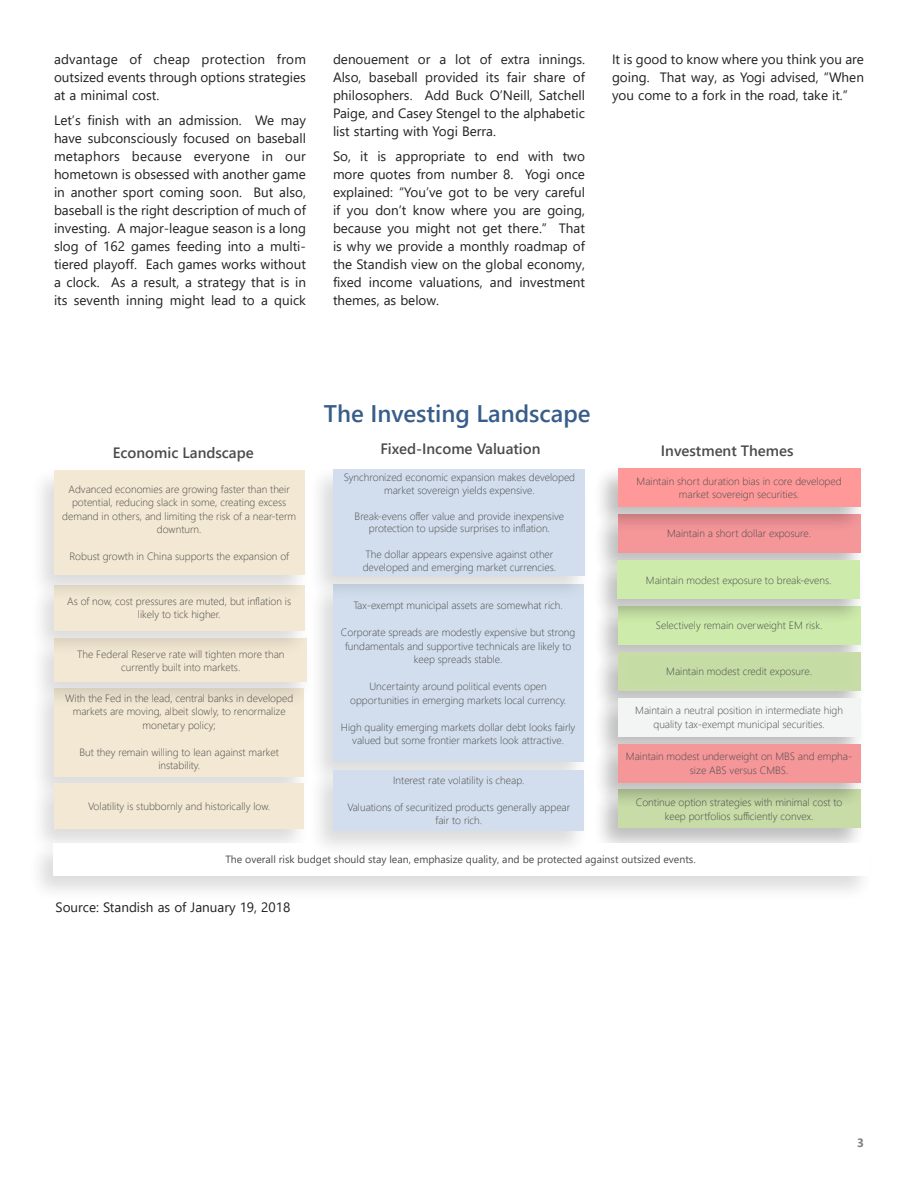
<style>
.page{position:relative;width:918px;height:1188px;background:#fff}
.page>*{position:absolute;margin:0;border:0;box-sizing:border-box;transform-origin:0 0}
.t1{font:600 24px "Segoe UI";color:#385d8a}
.t2{font:600 15px "Segoe UI";color:#4b4b4b}
.Body_Text{font:13.5px/18px "Segoe UI";color:#231f20;text-align:justify}
.t3{font:700 12px "Segoe UI";color:#808083}
.t4{font:300 10.5px/13.5px "Segoe UI";color:#4b4b4b;text-align:center}
.t5{font:10.5px "Segoe UI";color:#4b4b4b}
</style>
<div class="page">
<div style="left:593px;top:511px;width:273px;height:69px;background:#231f20;opacity:.16"></div>
<div style="left:618px;top:514px;width:242px;height:39px;background:#f59699"></div>
<div style="left:593px;top:786px;width:273px;height:69px;background:#231f20;opacity:.16"></div>
<div style="left:618px;top:790px;width:242px;height:38px;background:#c7dca6"></div>
<div style="left:593px;top:602px;width:273px;height:69px;background:#231f20;opacity:.16"></div>
<div style="left:618px;top:606px;width:242px;height:39px;background:#cdebab"></div>
<div style="left:593px;top:648px;width:273px;height:69px;background:#231f20;opacity:.16"></div>
<div style="left:618px;top:652px;width:242px;height:38px;background:#c7dca6"></div>
<div style="left:593px;top:694px;width:273px;height:69px;background:#231f20;opacity:.16"></div>
<div style="left:618px;top:698px;width:242px;height:38px;background:#f3f4f4"></div>
<div style="left:593px;top:740px;width:273px;height:69px;background:#231f20;opacity:.16"></div>
<div style="left:618px;top:744px;width:242px;height:38px;background:#f59699"></div>
<div style="left:593px;top:556px;width:273px;height:70px;background:#231f20;opacity:.16"></div>
<div style="left:617px;top:560px;width:243px;height:39px;background:#cdebab"></div>
<div style="left:308px;top:581px;width:281px;height:208px;background:#231f20;opacity:.16"></div>
<div style="left:333px;top:585px;width:250px;height:177px;background:#d2deed"></div>
<div style="left:29px;top:684px;width:281px;height:119px;background:#231f20;opacity:.16"></div>
<div style="left:54px;top:688px;width:250px;height:89px;background:#f2e8d3"></div>
<div style="left:30px;top:635px;width:283px;height:74px;background:#231f20;opacity:.16"></div>
<div style="left:54px;top:639px;width:253px;height:43px;background:#f2e8d3"></div>
<div style="left:29px;top:581px;width:281px;height:76px;background:#231f20;opacity:.16"></div>
<div style="left:54px;top:585px;width:250px;height:46px;background:#f2e8d3"></div>
<div style="left:29px;top:779px;width:281px;height:76px;background:#231f20;opacity:.16"></div>
<div style="left:54px;top:783px;width:250px;height:46px;background:#f2e8d3"></div>
<div style="left:28px;top:839px;width:846px;height:64px;background:#231f20;opacity:.16"></div>
<div style="left:53px;top:843px;width:815px;height:33px;background:#fff"></div>
<div style="left:593px;top:465px;width:273px;height:69px;background:#231f20;opacity:.16"></div>
<div style="left:618px;top:468px;width:242px;height:39px;background:#f99"></div>
<div style="left:308px;top:465px;width:282px;height:137px;background:#231f20;opacity:.16"></div>
<div style="left:333px;top:469px;width:252px;height:106px;background:#d2deed"></div>
<div style="left:308px;top:766px;width:281px;height:91px;background:#231f20;opacity:.16"></div>
<div style="left:333px;top:770px;width:250px;height:61px;background:#d2deed"></div>
<div style="left:29px;top:467px;width:281px;height:135px;background:#231f20;opacity:.16"></div>
<div style="left:54px;top:470px;width:250px;height:105px;background:#f2e8d3"></div>
<p class="Body_Text" style="left:54px;top:49px;width:254px">advantage of cheap protection from outsized events through options strategies at a minimal cost.</p>
<p class="Body_Text" style="left:54px;top:110px;width:254px">Let’s finish with an admission. We may have subconsciously focused on baseball metaphors because everyone in our hometown is obsessed with another game in another sport coming soon. But also, baseball is the right description of much of investing. A major-league season is a long slog of 162 games feeding into a multi&shy;tiered playoff. Each games works without a clock. As a result, a strategy that is in its seventh inning might lead to a quick</p>
<p class="Body_Text" style="left:333px;top:49px;width:254px">denouement or a lot of extra innings.<br>Also, baseball provided its fair share of philosophers. Add Buck O’Neill, Satchell Paige, and Casey Stengel to the alphabetic list starting with Yogi Berra.</p>
<p class="Body_Text" style="left:333px;top:146px;width:254px">So, it is appropriate to end with two more quotes from number 8. Yogi once explained: “You’ve got to be very careful if you don’t know where you are going, because you might not get there.” That is why we provide a monthly roadmap of the Standish view on the global economy, fixed income valuations, and investment themes, as below.</p>
<p class="Body_Text" style="left:612px;top:49px;width:254px">It is good to know where you think you are going. That way, as Yogi advised, “When you come to a fork in the road, take it.”</p>
<p class="t1" style="left:324px;top:391px;width:268px">The Investing Landscape</p>
<p class="t2" style="left:113px;top:438px;width:143px">Economic Landscape</p>
<p class="t2" style="left:380px;top:435px;width:162px">Fixed-Income Valuation</p>
<p class="t2" style="left:661px;top:436px;width:134px">Investment Themes</p>
<p class="t4" style="left:62px;top:481px;width:235px">Advanced economies are growing faster than their potential, reducing slack in some, creating excess demand in others, and limiting the risk of a near-term downturn.</p>
<p class="t4" style="left:69px;top:549px;width:221px">Robust growth in China supports the expansion of</p>
<p class="t4" style="left:67px;top:593px;width:225px">As of now, cost pressures are muted, but inflation is likely to tick higher.</p>
<p class="t4" style="left:77px;top:646px;width:209px">The Federal Reserve rate will tighten more than currently built into markets.</p>
<p class="t4" style="left:65px;top:690px;width:229px">With the Fed in the lead, central banks in developed markets are moving, albeit slowly, to renormalize monetary policy;</p>
<p class="t4" style="left:79px;top:744px;width:201px">But they remain willing to lean against market instability.</p>
<p class="t4" style="left:88px;top:798px;width:183px">Volatility is stubbornly and historically low.</p>
<p class="t4" style="left:344px;top:470px;width:233px;line-height:12.6px">Synchronized economic expansion makes developed market sovereign yields expensive.</p>
<p class="t4" style="left:355px;top:509px;width:211px;line-height:12.6px">Break-evens offer value and provide inexpensive protection to upside surprises to inflation.</p>
<p class="t4" style="left:363px;top:547px;width:195px;line-height:12.6px;text-align:left">The dollar appears expensive against other developed and emerging market currencies.</p>
<p class="t4" style="left:354px;top:598px;width:211px">Tax-exempt municipal assets are somewhat rich.</p>
<p class="t4" style="left:341px;top:625px;width:236px">Corporate spreads are modestly expensive but strong fundamentals and supportive technicals are likely to keep spreads stable.</p>
<p class="t4" style="left:350px;top:679px;width:217px">Uncertainty around political events open opportunities in emerging markets local currency.</p>
<p class="t4" style="left:341px;top:719px;width:236px">High quality emerging markets dollar debt looks fairly valued but some frontier markets look attractive.</p>
<p class="t4" style="left:393px;top:772px;width:133px">Interest rate volatility is cheap.</p>
<p class="t4" style="left:348px;top:799px;width:224px">Valuations of securitized products generally appear fair to rich.</p>
<p class="t4" style="left:637px;top:473px;width:207px">Maintain short duration bias in core developed market sovereign securities.</p>
<p class="t4" style="left:667px;top:526px;width:145px">Maintain a short dollar exposure.</p>
<p class="t4" style="left:646px;top:572px;width:187px">Maintain modest exposure to break-evens.</p>
<p class="t4" style="left:656px;top:618px;width:168px">Selectively remain overweight EM risk.</p>
<p class="t4" style="left:666px;top:664px;width:147px">Maintain modest credit exposure.</p>
<p class="t4" style="left:635px;top:703px;width:209px">Maintain a neutral position in intermediate high quality tax-exempt municipal securities.</p>
<p class="t4" style="left:626px;top:749px;width:228px">Maintain modest underweight on MBS and empha&shy;size ABS versus CMBS.</p>
<p class="t4" style="left:636px;top:795px;width:208px">Continue option strategies with minimal cost to keep portfolios sufficiently convex.</p>
<p class="t5" style="left:225px;top:850px;width:472px">The overall risk budget should stay lean, emphasize quality, and be protected against outsized events.</p>
<p class="Body_Text" style="left:56px;top:897px;width:236px">Source: Standish as of January 19, 2018</p>
<p class="t3" style="left:857px;top:1132px;width:8px">3</p>
</div>
